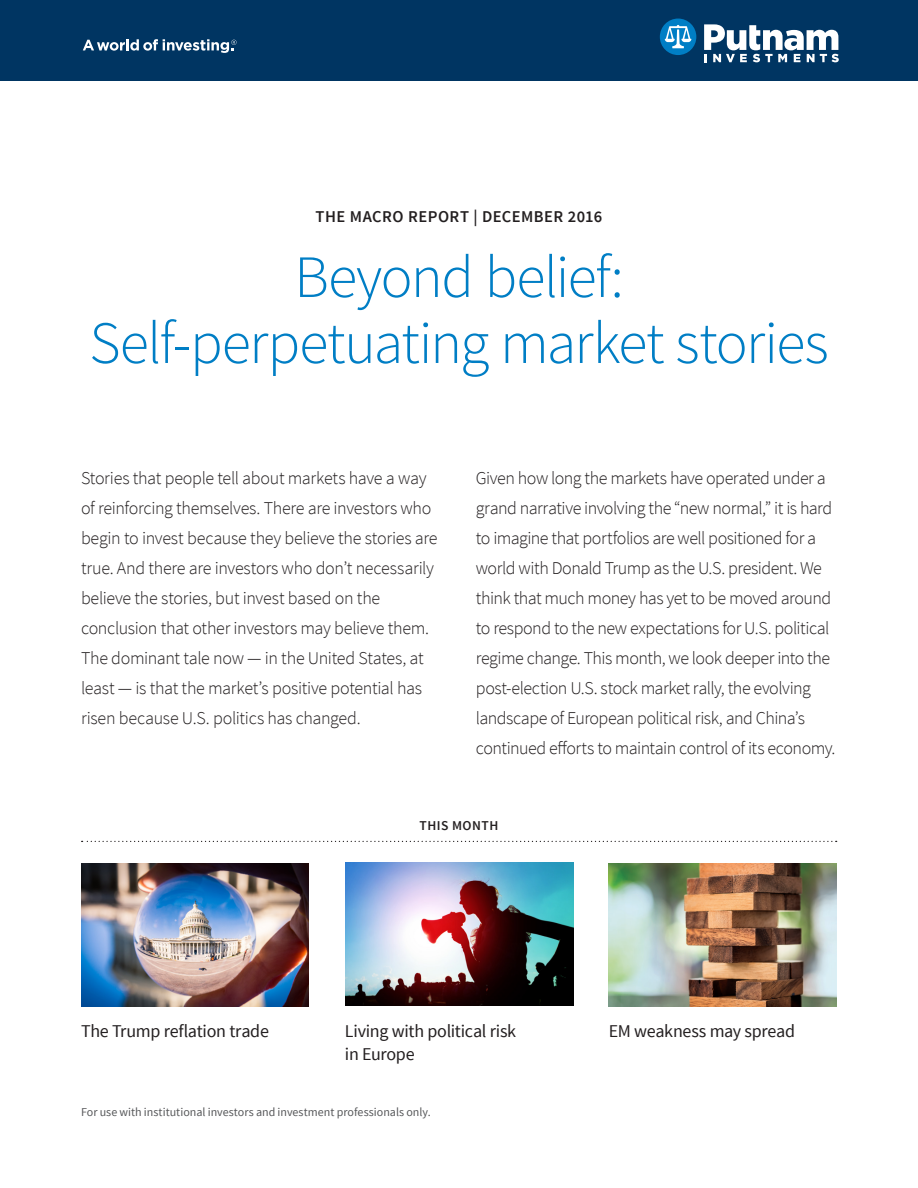
<style>
.page{position:relative;width:918px;height:1188px;background:#fff}
.page>*{position:absolute;margin:0;border:0;box-sizing:border-box;transform-origin:0 0}
.Headline{font:300 60px/66px "Source Sans Pro";letter-spacing:-.025em;color:#007ec5;text-align:center}
.Report_intro{font:300 18px/30px "Source Sans Pro";letter-spacing:-.025em;color:#231f20}
.Topic_head{font:18px "Source Sans Pro";letter-spacing:-.015em;color:#231f20}
.Eyebrow_text{font:600 16.5px "Source Sans Pro";letter-spacing:.025em;color:#231f20}
.Eyebrow_text-2{font:600 13.5px "Source Sans Pro";letter-spacing:.035em;color:#231f20}
.Footnote{font:12px "Source Sans Pro";color:#57585a}
</style>
<div class="page">
<div style="left:0;top:0;width:918px;height:81px;background:#003562"></div>
<svg style="left:660px;top:19px;width:36px;height:36px"></svg>
<svg style="left:704px;top:24px;width:135px;height:38px"></svg>
<svg style="left:83px;top:39px;width:154px;height:14px"></svg>
<svg style="left:82px;top:841px;width:755px;height:1px"></svg>
<img style="left:81px;top:863px;width:228px;height:143px">
<img style="left:609px;top:863px;width:228px;height:143px">
<img style="left:345px;top:862px;width:228px;height:144px">
<p class="Eyebrow_text" style="left:316px;top:206px;width:288px">THE MACRO REPORT | DECEMBER 2016</p>
<p class="Headline" style="left:89px;top:244px;width:741px">Beyond belief:<br>Self-perpetuating market stories</p>
<p class="Report_intro" style="left:81px;top:464px;width:358px">Stories that people tell about markets have a way of reinforcing themselves. There are investors who begin to invest because they believe the stories are true. And there are investors who don’t necessarily believe the stories, but invest based on the conclusion that other investors may believe them.<br>The dominant tale now — in the United States, at least — is that the market’s positive potential has risen because U.S. politics has changed.</p>
<p class="Report_intro" style="left:476px;top:464px;width:361px">Given how long the markets have operated under a grand narrative involving the “new normal,” it is hard to imagine that portfolios are well positioned for a world with Donald Trump as the U.S. president. We think that much money has yet to be moved around to respond to the new expectations for U.S. political regime change. This month, we look deeper into the post-election U.S. stock market rally, the evolving landscape of European political risk, and China’s continued efforts to maintain control of its economy.</p>
<p class="Eyebrow_text-2" style="left:420px;top:817px;width:80px">THIS MONTH</p>
<p class="Topic_head" style="left:81px;top:1020px;width:189px">The Trump reflation trade</p>
<p class="Topic_head" style="left:345px;top:1020px;width:173px">Living with political risk</p>
<p class="Topic_head" style="left:609px;top:1020px;width:188px">EM weakness may spread</p>
<p class="Topic_head" style="left:345px;top:1043px;width:71px">in Europe</p>
<p class="Footnote" style="left:81px;top:1105px;width:351px">For use with institutional investors and investment professionals only.</p>
</div>
